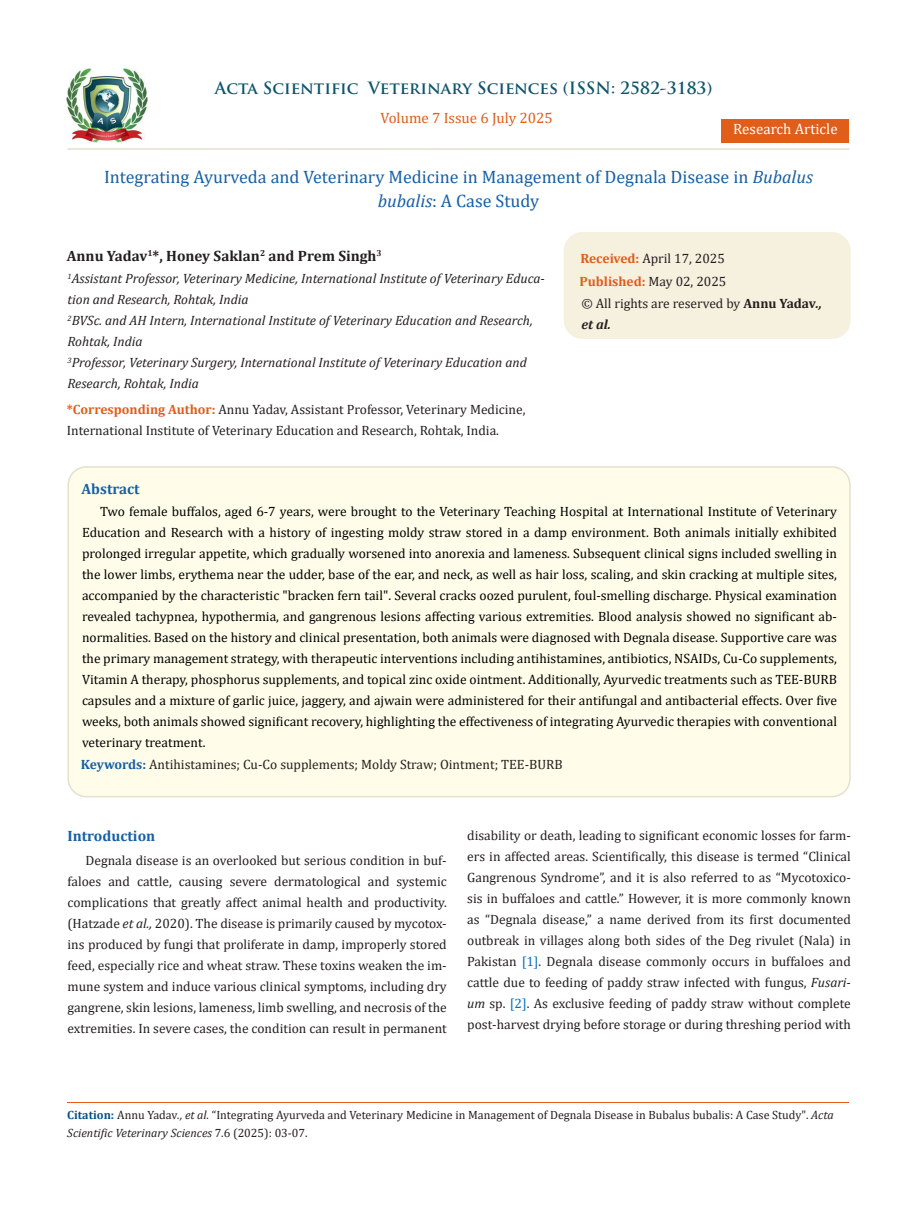
<style>
.page{position:relative;width:917px;height:1206px;background:#fff}
.page>*{position:absolute;margin:0;border:0;box-sizing:border-box;transform-origin:0 0}
.t1{font:18px/24px "Cambria";color:#1560a6;text-align:center}
.t2{font:700 16.5px "Trajan Pro";color:#0e546a}
.t3{font:700 15px "Cambria";color:#231f20}
.t4{font:15px "Cambria";color:#e05d1a}
.t5{font:700 15px "Cambria";color:#1560a6}
.t6{font:15px "Cambria";color:#fff}
.Normal__Web{font:13.5px/21px "Cambria";color:#231f20}
.t7{font:13.5px/21px "Cambria";color:#000;text-align:justify}
.t8{font:italic 13.5px/21px "Cambria";color:#231f20}
.t9{font:700 13.5px "Cambria";color:#e05d1a}
.t10{font:12px/18px "Cambria";color:#231f20}
.s1{font-style:italic}
.s2{font-weight:700;color:#e05d1a}
.s3{font-weight:400;color:#231f20}
.s4{font-weight:700}
.s5{font-weight:700;font-style:italic}
.s6{font-weight:700;color:#1560a6}
.s7{color:#222}
.s8{font-style:italic;color:#222}
.s9{color:#0070c0}
.s10{font-weight:700;color:#035089}
</style>
<div class="page">
<img style="left:67px;top:68px;width:80px;height:74px">
<div style="left:721px;top:119px;width:128px;height:23px;background:#e05d1a"></div>
<div style="left:564px;top:233px;width:285px;height:105px;background:#f6f0df;border-radius:18px"></div>
<div style="left:563px;top:232px;width:287px;height:107px;border:2px solid #f6f0df;border-radius:18px"></div>
<div style="left:68px;top:467px;width:781px;height:330px;background:#fffde9;border-radius:18px"></div>
<div style="left:67px;top:466px;width:783px;height:331px;border:2px solid #e5dfce;border-radius:18px"></div>
<hr style="left:67px;top:1102px;width:782px;height:1px;background:#e05d1a">
<hr style="left:67px;top:148px;width:782px;height:2px;background:#e5dfce">
<p class="t2" style="left:215px;top:77px;width:499px">Acta Scientific Veterinary Sciences (ISSN: 2582-3183)</p>
<p class="t4" style="left:380px;top:109px;width:174px">Volume 7 Issue 6 July 2025</p>
<p class="t6" style="left:733px;top:120px;width:106px">Research Article</p>
<p class="t1" style="left:104px;top:165px;width:710px">Integrating Ayurveda and Veterinary Medicine in Management of Degnala Disease in <span class="s1">Bubalus bubalis</span>: A Case Study</p>
<p class="t3" style="left:67px;top:246px;width:316px">Annu Yadav<sup>1</sup>*, Honey Saklan<sup>2</sup> and Prem Singh<sup>3</sup></p>
<p class="t8" style="left:67px;top:268px;width:479px"><sup>1</sup>Assistant Professor, Veterinary Medicine, International Institute of Veterinary Educa&shy;tion and Research, Rohtak, India</p>
<p class="t8" style="left:67px;top:310px;width:467px"><sup>2</sup>BVSc. and AH Intern, International Institute of Veterinary Education and Research,<br>Rohtak, India</p>
<p class="t8" style="left:67px;top:352px;width:460px"><sup>3</sup>Professor, Veterinary Surgery, International Institute of Veterinary Education and<br>Research, Rohtak, India</p>
<p class="Normal__Web" style="left:67px;top:399px;width:460px"><span class="s2">*Corresponding Author:</span> Annu Yadav, Assistant Professor, Veterinary Medicine,<br>International Institute of Veterinary Education and Research, Rohtak, India.</p>
<p class="Normal__Web" style="left:580px;top:248px;width:146px"><span class="s2">Received:</span> April 17, 2025</p>
<p class="t9" style="left:579px;top:272px;width:148px">Published: <span class="s3">May 02, 2025</span></p>
<p class="Normal__Web" style="left:581px;top:293px;width:242px">© All rights are reserved by <span class="s4">Annu Yadav</span><span class="s5">., et al.</span></p>
<p class="t5" style="left:82px;top:478px;width:60px">Abstract</p>
<p class="t7" style="left:82px;top:501px;width:756px;text-indent:18px">Two female buffalos, aged 6-7 years, were brought to the Veterinary Teaching Hospital at International Institute of Veterinary Education and Research with a history of ingesting moldy straw stored in a damp environment. Both animals initially exhibited prolonged irregular appetite, which gradually worsened into anorexia and lameness. Subsequent clinical signs included swelling in the lower limbs, erythema near the udder, base of the ear, and neck, as well as hair loss, scaling, and skin cracking at multiple sites, accompanied by the characteristic "bracken fern tail". Several cracks oozed purulent, foul-smelling discharge. Physical examination revealed tachypnea, hypothermia, and gangrenous lesions affecting various extremities. Blood analysis showed no significant ab&shy;normalities. Based on the history and clinical presentation, both animals were diagnosed with Degnala disease. Supportive care was the primary management strategy, with therapeutic interventions including antihistamines, antibiotics, NSAIDs, Cu-Co supplements, Vitamin A therapy, phosphorus supplements, and topical zinc oxide ointment. Additionally, Ayurvedic treatments such as TEE-BURB capsules and a mixture of garlic juice, jaggery, and ajwain were administered for their antifungal and antibacterial effects. Over five weeks, both animals showed significant recovery, highlighting the effectiveness of integrating Ayurvedic therapies with conventional veterinary treatment.</p>
<p class="Normal__Web" style="left:81px;top:754px;width:483px"><span class="s6">Keywords:</span> Antihistamines; Cu-Co supplements; Moldy Straw; Ointment; TEE-BURB</p>
<p class="t5" style="left:67px;top:825px;width:89px">Introduction</p>
<p class="Normal__Web" style="left:67px;top:850px;width:381px;text-align:justify;text-indent:18px">Degnala disease is an overlooked but serious condition in buf&shy;faloes and cattle, causing severe dermatological and systemic complications that greatly affect animal health and productivity. (<span class="s7">Hatzade</span> <span class="s8">et al.,</span> <span class="s7">2020).</span> The disease is primarily caused by mycotox&shy;ins produced by fungi that proliferate in damp, improperly stored feed, especially rice and wheat straw. These toxins weaken the im&shy;mune system and induce various clinical symptoms, including dry gangrene, skin lesions, lameness, limb swelling, and necrosis of the extremities. In severe cases, the condition can result in permanent</p>
<p class="Normal__Web" style="left:467px;top:825px;width:385px;text-align:justify">disability or death, leading to significant economic losses for farm&shy;ers in affected areas. Scientifically, this disease is termed “Clinical Gangrenous Syndrome”, and it is also referred to as “Mycotoxico&shy;sis in buffaloes and cattle.” However, it is more commonly known as “Degnala disease,” a name derived from its first documented outbreak in villages along both sides of the Deg rivulet (Nala) in Pakistan <span class="s9">[1]</span>. Degnala disease commonly occurs in buffaloes and cattle due to feeding of paddy straw infected with fungus, <span class="s1">Fusari&shy;um</span> sp. <span class="s9">[2]</span>. As exclusive feeding of paddy straw without complete post-harvest drying before storage or during threshing period with</p>
<p class="t10" style="left:67px;top:1106px;width:768px"><span class="s10">Citation:</span> Annu Yadav<span class="s1">., et al.</span> “Integrating Ayurveda and Veterinary Medicine in Management of Degnala Disease in Bubalus bubalis: A Case Study". <span class="s1">Acta<br>Scientific Veterinary Sciences</span> 7.6 (2025): 03-07.</p>
</div>
